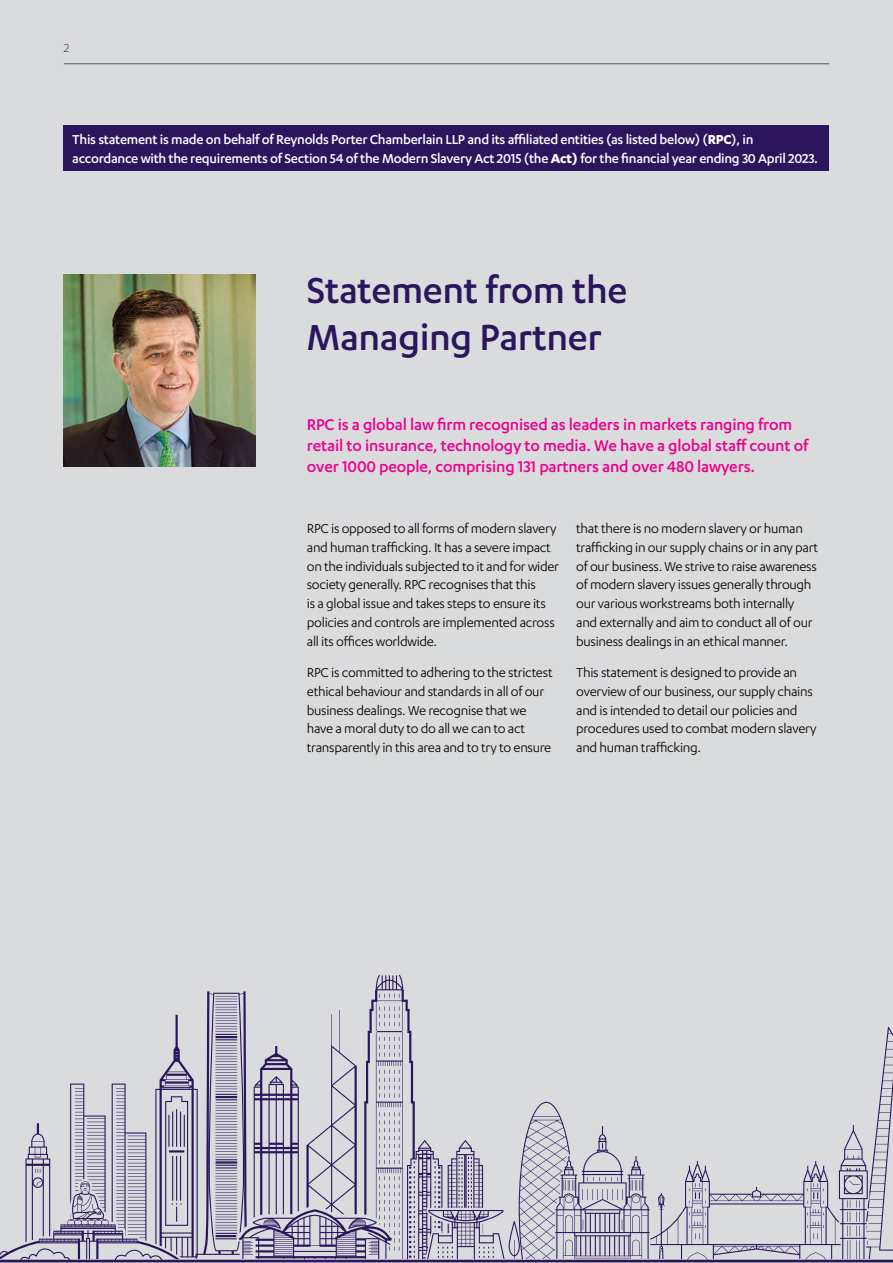
<style>
.page{position:relative;width:893px;height:1263px;background:#dadbdd}
.page>*{position:absolute;margin:0;border:0;box-sizing:border-box;transform-origin:0 0}
.t1{font:500 42px/46.5px "Karbon";letter-spacing:-.01em;color:#2b165e}
.t2{font:500 18px/21px "Karbon";letter-spacing:-.01em;color:#ec008c}
.t3{font:15px/18.8px "Karbon";letter-spacing:-.02em;color:#000}
.t4{font:500 15px/18.8px "Karbon";letter-spacing:-.02em;color:#fff}
.t5{font:300 13.5px "Karbon";color:#000}
.s1{font-weight:700}
</style>
<div class="page">
<img style="left:64px;top:275px;width:191px;height:191px">
<svg style="left:0;top:975px;width:893px;height:287px"></svg>
<div style="left:64px;top:125px;width:765px;height:46px;background:#2b165e"></div>
<hr style="left:64px;top:63px;width:765px;height:1px;background:#5a5b5d">
<p class="t5" style="left:64px;top:40px;width:7px">2</p>
<p class="t4" style="left:72px;top:129px;width:747px">This statement is made on behalf of Reynolds Porter Chamberlain LLP and its affiliated entities (as listed below) (<span class="s1">RPC</span>), in accordance with the requirements of Section 54 of the Modern Slavery Act 2015 (the <span class="s1">Act)</span> for the financial year ending 30 April 2023.</p>
<h1 class="t1" style="left:307px;top:266px;width:322px">Statement from the<br>Managing Partner</h1>
<p class="t2" style="left:307px;top:413px;width:503px">RPC is a global law firm recognised as leaders in markets ranging from retail to insurance, technology to media. We have a global staff count of over 1000 people, comprising 131 partners and over 480 lawyers.</p>
<p class="t3" style="left:307px;top:519px;width:254px">RPC is opposed to all forms of modern slavery and human trafficking. It has a severe impact on the individuals subjected to it and for wider society generally. RPC recognises that this<br>is a global issue and takes steps to ensure its policies and controls are implemented across all its offices worldwide.</p>
<p class="t3" style="left:307px;top:663px;width:247px">RPC is committed to adhering to the strictest ethical behaviour and standards in all of our business dealings. We recognise that we have a moral duty to do all we can to act transparently in this area and to try to ensure</p>
<p class="t3" style="left:576px;top:519px;width:244px">that there is no modern slavery or human trafficking in our supply chains or in any part of our business. We strive to raise awareness of modern slavery issues generally through our various workstreams both internally and externally and aim to conduct all of our business dealings in an ethical manner.</p>
<p class="t3" style="left:576px;top:663px;width:242px">This statement is designed to provide an overview of our business, our supply chains and is intended to detail our policies and procedures used to combat modern slavery and human trafficking.</p>
</div>
